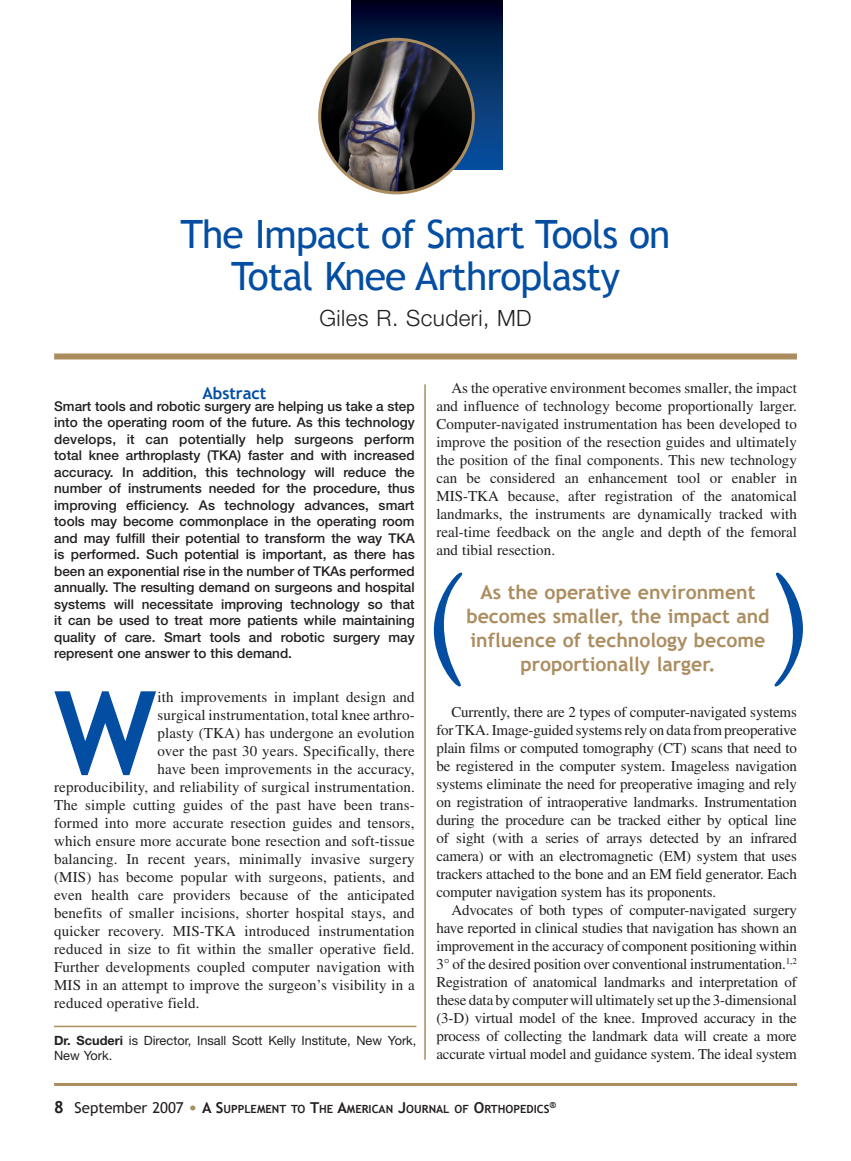
<style>
.page{position:relative;width:851px;height:1161px;background:#fff}
.page>*{position:absolute;margin:0;border:0;box-sizing:border-box;transform-origin:0 0}
.t1{font:127.5px "Goudy";color:#034ea2}
.t2{font:700 115.65px "Trebuchet MS";color:#034ea2}
.t3{font:39px/42px "Trebuchet MS";letter-spacing:-.025em;color:#034ea2;text-align:center}
.t4{font:300 22.5px "Helvetica Neue";letter-spacing:.02em;color:#231f20}
.t5{font:700 19.5px/24px "Trebuchet MS";color:#ab8d60;text-align:center}
.t6{font:700 16.5px "Trebuchet MS";letter-spacing:-.005em;color:#034ea2}
.t7{font:15px/18px "Times";letter-spacing:.01em;color:#231f20;text-align:justify}
.t8{font:500 13.5px/16.5px "Helvetica Neue";color:#231f20;text-align:justify}
.t9{font:12.75px/15px "Helvetica Neue";color:#231f20}
.t10{font:700 11.25px "Trebuchet MS";color:#231f20}
.s1{font-weight:700}
.s2{font-size:16.5px}
.s3{font-weight:400;font-size:15px}
.s4{font-weight:400;font-size:18px;color:#ab8d60}
.s5{font-size:15px}
</style>
<div class="page">
<hr style="left:54px;top:1083px;width:743px;height:3px;background:#ab8d60">
<hr style="left:424px;top:384px;width:2px;height:676px;background:#ab8d60">
<div style="left:54px;top:353px;width:742px;height:6px;background:#ab8d60"></div>
<hr style="left:54px;top:1026px;width:362px;height:1px;background:#ab8d60">
<svg style="left:351px;top:0;width:151px;height:170px;background:#06224f"></svg>
<img style="left:320px;top:39px;width:153px;height:154px;border-radius:50%">
<div style="left:318px;top:38px;width:157px;height:156px;border:3px solid #ab8d60;border-radius:50%"></div>
<h3 class="t3" style="left:180px;top:214px;width:491px">The Impact of Smart Tools on<br>Total Knee Arthroplasty</h3>
<h3 class="t4" style="left:319px;top:305px;width:214px">Giles R. Scuderi, MD</h3>
<p class="t6" style="left:202px;top:383px;width:66px">Abstract</p>
<p class="t8" style="left:54px;top:398px;width:362px">Smart tools and robotic surgery are helping us take a step into the operating room of the future. As this technology develops, it can potentially help surgeons perform total knee arthroplasty (TKA) faster and with increased accuracy. In addition, this technology will reduce the number of instruments needed for the procedure, thus improving efficiency. As technology advances, smart tools may become commonplace in the operating room and may fulfill their potential to transform the way TKA is performed. Such potential is important, as there has been an exponential rise in the number of TKAs performed annually. The resulting demand on surgeons and hospital systems will necessitate improving technology so that it can be used to treat more patients while maintaining quality of care. Smart tools and robotic surgery may represent one answer to this demand.</p>
<h2 class="t2" style="left:54px;top:661px;width:104px">W</h2>
<p class="t7" style="left:157px;top:688px;width:259px">ith improvements in implant design and</p>
<p class="t7" style="left:157px;top:706px;width:259px">surgical instrumentation, total knee arthro-</p>
<p class="t7" style="left:157px;top:724px;width:259px">plasty (TKA) has undergone an evolution</p>
<p class="t7" style="left:157px;top:742px;width:259px">over the past 30 years. Specifically, there</p>
<p class="t7" style="left:157px;top:760px;width:259px">have been improvements in the accuracy,</p>
<p class="t7" style="left:54px;top:778px;width:362px">reproducibility, and reliability of surgical instrumentation.</p>
<p class="t7" style="left:54px;top:796px;width:362px">The simple cutting guides of the past have been trans-</p>
<p class="t7" style="left:54px;top:814px;width:362px">formed into more accurate resection guides and tensors,</p>
<p class="t7" style="left:54px;top:832px;width:362px">which ensure more accurate bone resection and soft-tissue</p>
<p class="t7" style="left:54px;top:850px;width:362px">balancing. In recent years, minimally invasive surgery</p>
<p class="t7" style="left:54px;top:868px;width:362px">(MIS) has become popular with surgeons, patients, and</p>
<p class="t7" style="left:54px;top:886px;width:362px">even health care providers because of the anticipated</p>
<p class="t7" style="left:54px;top:904px;width:362px">benefits of smaller incisions, shorter hospital stays, and</p>
<p class="t7" style="left:54px;top:922px;width:362px">quicker recovery. MIS-TKA introduced instrumentation</p>
<p class="t7" style="left:54px;top:940px;width:362px">reduced in size to fit within the smaller operative field.</p>
<p class="t7" style="left:54px;top:958px;width:362px">Further developments coupled computer navigation with</p>
<p class="t7" style="left:54px;top:976px;width:362px">MIS in an attempt to improve the surgeon’s visibility in a</p>
<p class="t7" style="left:54px;top:994px;width:147px">reduced operative field.</p>
<p class="t9" style="left:54px;top:1033px;width:364px"><span class="s1">Dr. Scuderi</span> is Director, Insall Scott Kelly Institute, New York,<br>New York.</p>
<p class="t7" style="left:436px;top:379px;width:362px;text-indent:15px">As the operative environment becomes smaller, the impact and influence of technology become proportionally larger.<br>Computer-navigated instrumentation has been developed to improve the position of the resection guides and ultimately the position of the final components. This new technology can be considered an enhancement tool or enabler in MIS-TKA because, after registration of the anatomical landmarks, the instruments are dynamically tracked with real-time feedback on the angle and depth of the femoral and tibial resection.</p>
<h1 class="t1" style="left:423px;top:544px;width:51px">(</h1>
<h1 class="t1" style="left:764px;top:544px;width:51px">)</h1>
<h3 class="t5" style="left:466px;top:580px;width:305px">As the operative environment becomes smaller, the impact and influence of technology become</h3>
<h3 class="t5" style="left:520px;top:652px;width:196px">proportionally larger.</h3>
<p class="t7" style="left:436px;top:703px;width:362px;text-indent:15px">Currently, there are 2 types of computer-navigated systems for TKA. Image-guided systems rely on data from preoperative plain films or computed tomography (CT) scans that need to be registered in the computer system. Imageless navigation systems eliminate the need for preoperative imaging and rely on registration of intraoperative landmarks. Instrumentation during the procedure can be tracked either by optical line of sight (with a series of arrays detected by an infrared camera) or with an electromagnetic (EM) system that uses trackers attached to the bone and an EM field generator. Each computer navigation system has its proponents.</p>
<p class="t7" style="left:436px;top:901px;width:362px;text-indent:15px">Advocates of both types of computer-navigated surgery have reported in clinical studies that navigation has shown an improvement in the accuracy of component positioning within 3° of the desired position over conventional instrumentation.<sup>1,2<br></sup>Registration of anatomical landmarks and interpretation of these data by computer will ultimately set up the 3-dimensional (3-D) virtual model of the knee. Improved accuracy in the process of collecting the landmark data will create a more accurate virtual model and guidance system. The ideal system</p>
<p class="t10" style="left:54px;top:1102px;width:503px"><span class="s2">8</span> <span class="s3">September 2007</span> <span class="s4">•</span> <span class="s5">A S</span>upplement to <span class="s5">T</span>he <span class="s5">A</span>merican <span class="s5">J</span>ournal of <span class="s5">O</span>rthopedics<sup>®</sup></p>
</div>
